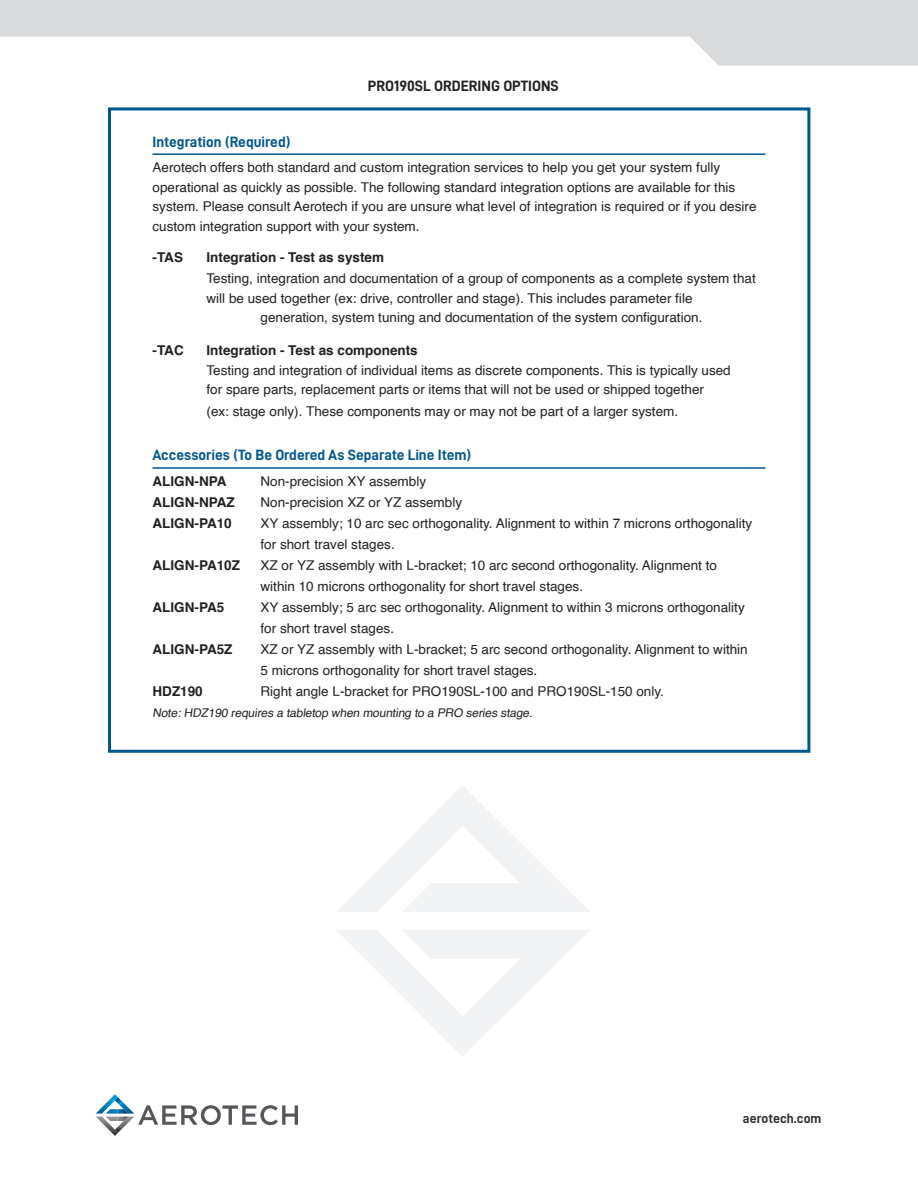
<style>
.page{position:relative;width:918px;height:1188px;background:#fff}
.page>*{position:absolute;margin:0;border:0;box-sizing:border-box;transform-origin:0 0}
.t1{font:15px "D DIN Bold";color:#00578d}
.Specifications{font:15px "D DIN Bold";color:#231f20}
.t2{font:13.5px/19.5px "Helvetica";color:#231f20}
.t3{font:700 13.5px "Helvetica";color:#231f20}
.t4{font:13.5px "D DIN Bold";color:#312f30}
.t5{font:12px "Helvetica";color:#231f20}
</style>
<div class="page">
<svg style="left:96px;top:1094px;width:202px;height:42px"></svg>
<svg style="left:0;top:0;width:918px;height:66px;fill:#d9dadc"></svg>
<div style="left:108px;top:107px;width:702px;height:646px;border:3px solid #00578d"></div>
<hr style="left:153px;top:153px;width:612px;height:2px;background:#00578d">
<hr style="left:153px;top:467px;width:612px;height:2px;background:#00578d">
<svg style="left:337px;top:786px;width:252px;height:126px"></svg>
<svg style="left:337px;top:930px;width:252px;height:126px"></svg>
<p class="Specifications" style="left:368px;top:78px;width:192px">PRO190SL ORDERING OPTIONS</p>
<p class="t1" style="left:153px;top:133px;width:139px">Integration (Required)</p>
<p class="t2" style="left:153px;top:158px;width:606px">Aerotech offers both standard and custom integration services to help you get your system fully operational as quickly as possible. The following standard integration options are available for this system. Please consult Aerotech if you are unsure what level of integration is required or if you desire custom integration support with your system.</p>
<p class="t3" style="left:153px;top:247px;width:32px">-TAS</p>
<p class="t3" style="left:207px;top:247px;width:179px">Integration - Test as system</p>
<p class="t2" style="left:207px;top:269px;width:551px">Testing, integration and documentation of a group of components as a complete system that</p>
<p class="t2" style="left:261px;top:289px;width:443px;text-indent:-54px">will be used together (ex: drive, controller and stage). This includes parameter file generation, system tuning and documentation of the system configuration.</p>
<p class="t3" style="left:153px;top:340px;width:33px">-TAC</p>
<p class="t3" style="left:207px;top:340px;width:213px">Integration - Test as components</p>
<p class="t2" style="left:207px;top:361px;width:526px">Testing and integration of individual items as discrete components. This is typically used for spare parts, replacement parts or items that will not be used or shipped together</p>
<p class="t2" style="left:207px;top:402px;width:473px">(ex: stage only). These components may or may not be part of a larger system.</p>
<p class="t1" style="left:153px;top:447px;width:320px">Accessories (To Be Ordered As Separate Line Item)</p>
<p class="t3" style="left:153px;top:470px;width:75px">ALIGN-NPA</p>
<p class="t2" style="left:261px;top:472px;width:167px">Non-precision XY assembly</p>
<p class="t3" style="left:153px;top:491px;width:84px">ALIGN-NPAZ</p>
<p class="t2" style="left:261px;top:493px;width:203px">Non-precision XZ or YZ assembly</p>
<p class="t3" style="left:153px;top:512px;width:81px">ALIGN-PA10</p>
<p class="t2" style="left:261px;top:513px;width:493px;line-height:21px">XY assembly; 10 arc sec orthogonality. Alignment to within 7 microns orthogonality for short travel stages.</p>
<p class="t3" style="left:153px;top:554px;width:89px">ALIGN-PA10Z</p>
<p class="t2" style="left:261px;top:555px;width:458px;line-height:21px">XZ or YZ assembly with L-bracket; 10 arc second orthogonality. Alignment to within 10 microns orthogonality for short travel stages.</p>
<p class="t3" style="left:153px;top:596px;width:73px">ALIGN-PA5</p>
<p class="t2" style="left:261px;top:597px;width:486px;line-height:21px">XY assembly; 5 arc sec orthogonality. Alignment to within 3 microns orthogonality for short travel stages.</p>
<p class="t3" style="left:153px;top:638px;width:82px">ALIGN-PA5Z</p>
<p class="t2" style="left:261px;top:639px;width:489px;line-height:21px">XZ or YZ assembly with L-bracket; 5 arc second orthogonality. Alignment to within<br>5 microns orthogonality for short travel stages.</p>
<p class="t3" style="left:153px;top:680px;width:52px">HDZ190</p>
<p class="t2" style="left:261px;top:682px;width:405px">Right angle L-bracket for PRO190SL-100 and PRO190SL-150 only.</p>
<p class="t5" style="left:153px;top:704px;width:384px">Note:HDZ190 requires a tabletop when mounting to a PRO series stage.</p>
<p class="t4" style="left:743px;top:1111px;width:80px">aerotech.com</p>
</div>
